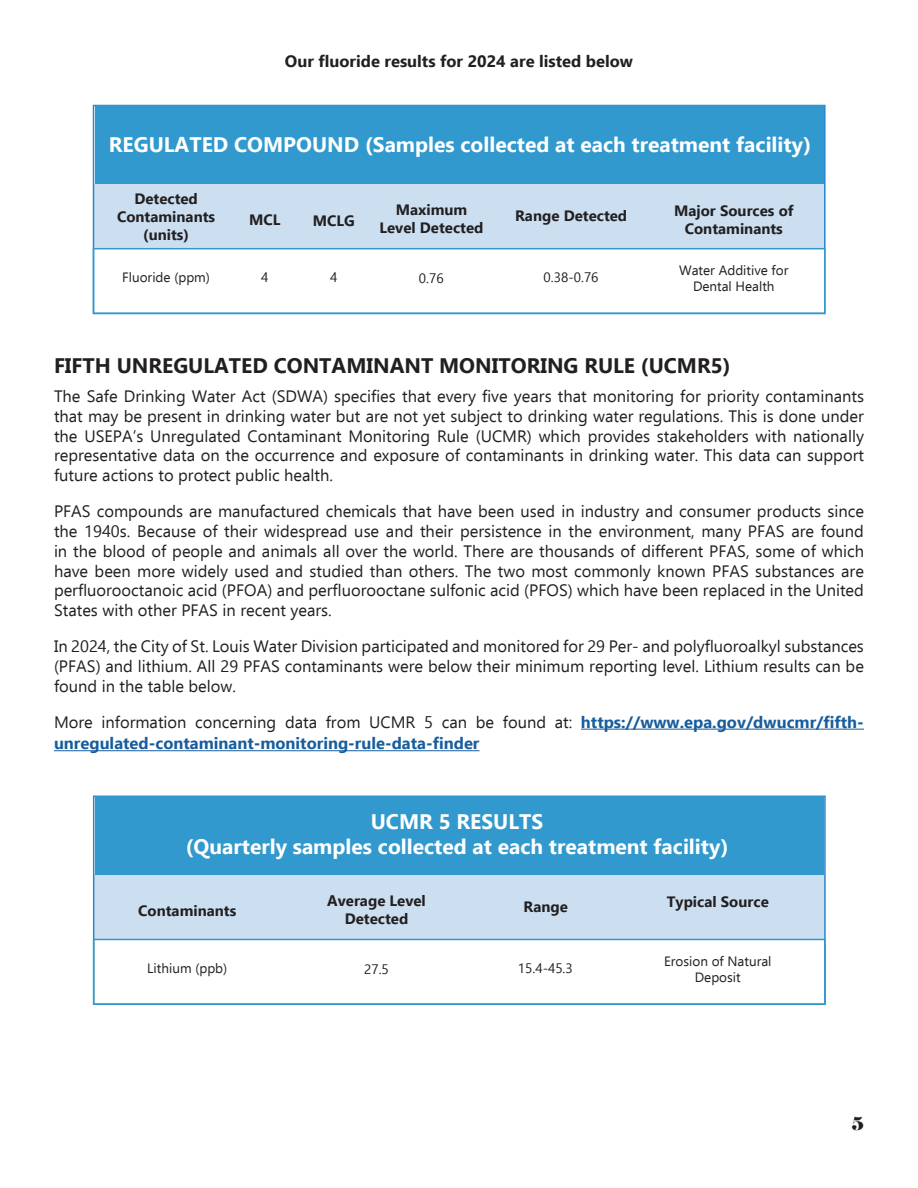
<style>
.page{position:relative;width:918px;height:1188px;background:#fff}
.page>*{position:absolute;margin:0;border:0;box-sizing:border-box;transform-origin:0 0}
.t1{font:700 21px/25.2px "Ebrima";color:#fff;text-align:center}
.t2{font:700 21px "Ebrima";color:#231f20}
.t3{font:18px "Elephant";color:#231f20}
.t4{font:16.5px/19.8px "Ebrima";color:#231f20;text-align:justify}
.t5{font:700 16.5px/21.6px "Ebrima";color:#175d9e}
.t6{font:700 16.5px "Ebrima";color:#231f20}
.t7{font:700 15px/18px "Ebrima";color:#231f20;text-align:center}
.t8{font:13.5px/16.2px "Ebrima";color:#231f20;text-align:center}
.s1{font-weight:400;color:#231f20}
</style>
<div class="page">
<hr style="left:581px;top:729px;width:283px;height:1px;background:#175d9e">
<hr style="left:54px;top:750px;width:426px;height:1px;background:#175d9e">
<div style="left:93px;top:796px;width:733px;height:143px;background:#cbdff1"></div>
<div style="left:95px;top:796px;width:729px;height:79px;background:#3199cd"></div>
<svg style="left:93px;top:939px;width:733px;height:66px"></svg>
<div style="left:93px;top:105px;width:733px;height:143px;background:#cbdff1"></div>
<div style="left:95px;top:106px;width:729px;height:78px;background:#3199cd"></div>
<svg style="left:93px;top:248px;width:733px;height:66px"></svg>
<p class="t6" style="left:285px;top:48px;width:350px">Our fluoride results for 2024 are listed below</p>
<p class="t1" style="left:109px;top:130px;width:704px">REGULATED COMPOUND (Samples collected at each treatment facility)</p>
<p class="t7" style="left:117px;top:189px;width:100px">Detected<br>Contaminants (units)</p>
<p class="t7" style="left:249px;top:210px;width:33px">MCL</p>
<p class="t7" style="left:313px;top:211px;width:44px">MCLG</p>
<p class="t7" style="left:380px;top:200px;width:105px">Maximum<br>Level Detected</p>
<p class="t7" style="left:515px;top:206px;width:114px">Range Detected</p>
<p class="t7" style="left:674px;top:201px;width:121px">Major Sources of<br>Contaminants</p>
<p class="t8" style="left:122px;top:269px;width:89px">Fluoride (ppm)</p>
<p class="t8" style="left:261px;top:268px;width:9px">4</p>
<p class="t8" style="left:330px;top:269px;width:9px">4</p>
<p class="t8" style="left:419px;top:270px;width:26px">0.76</p>
<p class="t8" style="left:544px;top:269px;width:56px">0.38-0.76</p>
<p class="t8" style="left:679px;top:262px;width:111px">Water Additive for<br>Dental Health</p>
<p class="t2" style="left:54px;top:349px;width:678px">FIFTH UNREGULATED CONTAMINANT MONITORING RULE (UCMR5)</p>
<p class="t4" style="left:54px;top:386px;width:812px">The Safe Drinking Water Act (SDWA) specifies that every five years that monitoring for priority contaminants that may be present in drinking water but are not yet subject to drinking water regulations. This is done under the USEPA’s Unregulated Contaminant Monitoring Rule (UCMR) which provides stakeholders with nationally representative data on the occurrence and exposure of contaminants in drinking water. This data can support future actions to protect public health.</p>
<p class="t4" style="left:54px;top:501px;width:812px">PFAS compounds are manufactured chemicals that have been used in industry and consumer products since the 1940s. Because of their widespread use and their persistence in the environment, many PFAS are found in the blood of people and animals all over the world. There are thousands of different PFAS, some of which have been more widely used and studied than others. The two most commonly known PFAS substances are perfluorooctanoic acid (PFOA) and perfluorooctane sulfonic acid (PFOS) which have been replaced in the United States with other PFAS in recent years.</p>
<p class="t4" style="left:54px;top:636px;width:811px">In 2024, the City of St. Louis Water Division participated and monitored for 29 Per- and polyfluoroalkyl substances (PFAS) and lithium. All 29 PFAS contaminants were below their minimum reporting level. Lithium results can be found in the table below.</p>
<p class="t5" style="left:54px;top:710px;width:811px"><span class="s1">More information concerning data from UCMR 5 can be found at:</span> https://www.epa.gov/dwucmr/fifth&shy;unregulated-contaminant-monitoring-rule-data-finder</p>
<p class="t1" style="left:186px;top:808px;width:544px">UCMR 5 RESULTS<br>(Quarterly samples collected at each treatment facility)</p>
<p class="t7" style="left:138px;top:901px;width:100px">Contaminants</p>
<p class="t7" style="left:327px;top:891px;width:100px">Average Level<br>Detected</p>
<p class="t7" style="left:524px;top:897px;width:46px">Range</p>
<p class="t8" style="left:147px;top:960px;width:82px">Lithium (ppb)</p>
<p class="t8" style="left:364px;top:961px;width:26px">27.5</p>
<p class="t8" style="left:518px;top:959px;width:56px">15.4-45.3</p>
<p class="t8" style="left:664px;top:952px;width:109px">Erosion of Natural<br>Deposit</p>
<p class="t7" style="left:667px;top:892px;width:104px">Typical Source</p>
<p class="t3" style="left:852px;top:1112px;width:14px">5</p>
</div>
